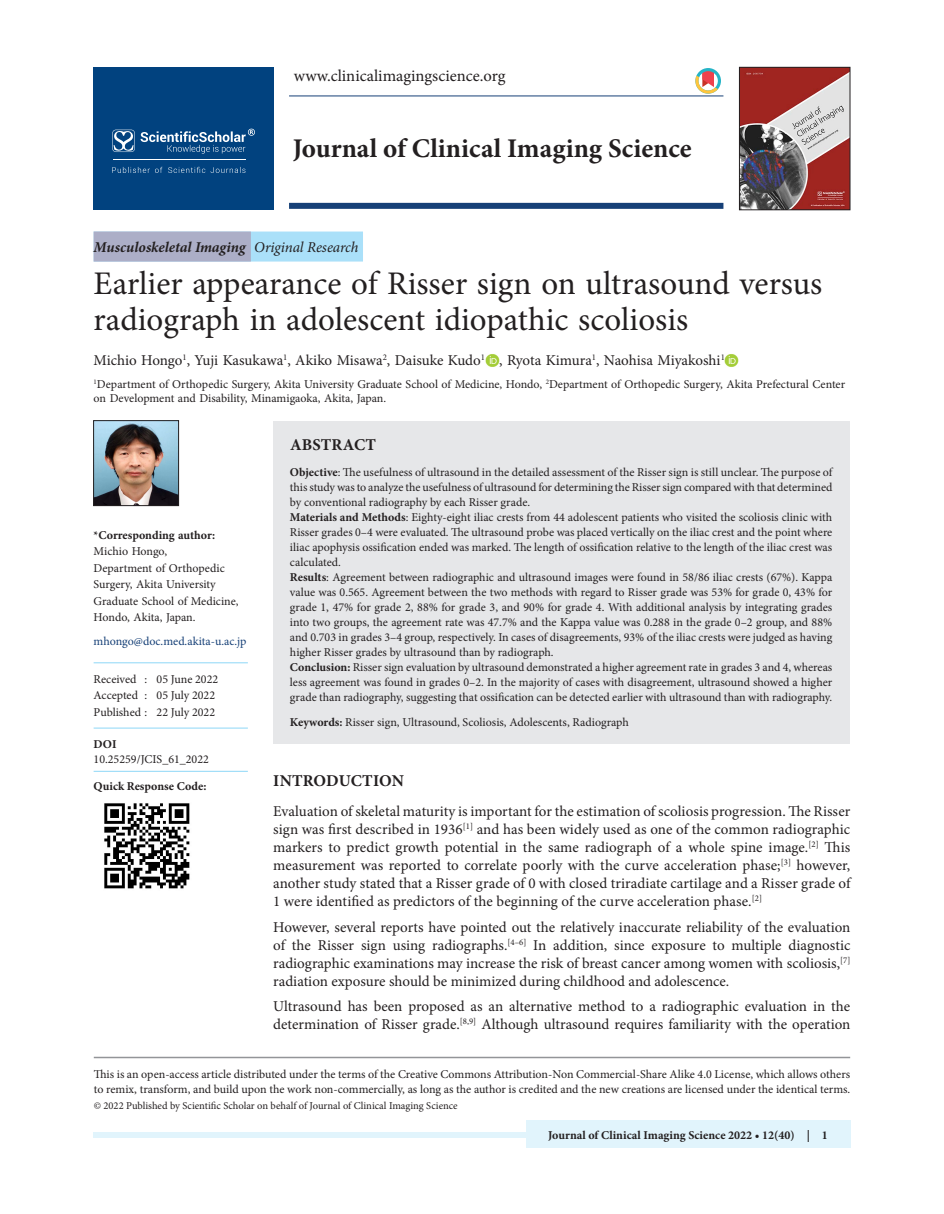
<style>
.page{position:relative;width:944px;height:1214px;background:#fff}
.page>*{position:absolute;margin:0;border:0;box-sizing:border-box;transform-origin:0 0}
.t1{font:33px/36px "Minion Pro";color:#231f20}
.t2{font:700 27px "Minion Pro";color:#231f20}
.t3{font:16.5px "Minion Pro";color:#231f20}
.t4{font:700 16.5px "Minion Pro";letter-spacing:.01em;color:#231f20}
.t5{font:15px/18px "Minion Pro";color:#231f20;text-align:justify}
.t6{font:italic 700 15px "Minion Pro";letter-spacing:-.005em;color:#231f20}
.t7{font:12px/15px "Minion Pro";color:#231f20}
.t8{font:700 12px "Minion Pro";color:#231f20}
.t9{font:12px "Minion Pro";color:#164077}
.t10{font:10.5px "Minion Pro";color:#231f20}
.s1{font-weight:400}
.s2{font-weight:700}
</style>
<div class="page">
<img style="left:741px;top:69px;width:107px;height:139px">
<div style="left:739px;top:67px;width:111px;height:143px;border:1px solid #231f20"></div>
<hr style="left:94px;top:1056px;width:756px;height:2px;background:#939598">
<div style="left:94px;top:1132px;width:756px;height:5px;background:#e1f4fc"></div>
<div style="left:526px;top:1120px;width:324px;height:28px;background:#e1f4fc"></div>
<div style="left:93px;top:67px;width:180px;height:143px;background:#01427f"></div>
<svg style="left:112px;top:167px;width:133px;height:6px"></svg>
<svg style="left:112px;top:129px;width:143px;height:25px"></svg>
<hr style="left:113px;top:159px;width:132px;height:1px;background:#fff">
<hr style="left:289px;top:96px;width:434px;height:1px;background:#164077">
<div style="left:289px;top:203px;width:434px;height:6px;background:#164077"></div>
<img style="left:104px;top:803px;width:86px;height:86px">
<div style="left:94px;top:231px;width:269px;height:30px;background:#aae0f9"></div>
<div style="left:94px;top:231px;width:157px;height:30px;background:#acaec7"></div>
<svg style="left:695px;top:68px;width:25px;height:26px"></svg>
<div style="left:273px;top:421px;width:577px;height:42px;background:#e6e7e9"></div>
<div style="left:273px;top:461px;width:577px;height:54px;background:#e6e7e9"></div>
<div style="left:273px;top:506px;width:577px;height:69px;background:#e6e7e9"></div>
<div style="left:273px;top:566px;width:577px;height:99px;background:#e6e7e9"></div>
<div style="left:273px;top:656px;width:577px;height:54px;background:#e6e7e9"></div>
<div style="left:273px;top:699px;width:577px;height:44px;background:#e6e7e9"></div>
<img style="left:485px;top:354px;width:14px;height:13px">
<img style="left:724px;top:354px;width:15px;height:13px">
<img style="left:95px;top:422px;width:82px;height:82px">
<div style="left:93px;top:420px;width:86px;height:86px;border:1px solid #231f20"></div>
<hr style="left:94px;top:662px;width:154px;height:1px;background:#8dd7f7">
<hr style="left:94px;top:727px;width:154px;height:1px;background:#8dd7f7">
<hr style="left:94px;top:771px;width:154px;height:1px;background:#8dd7f7">
<h3 class="t3" style="left:294px;top:64px;width:213px">www.clinicalimagingscience.org</h3>
<h2 class="t2" style="left:293px;top:129px;width:400px">Journal of Clinical Imaging Science</h2>
<p class="t6" style="left:94px;top:236px;width:266px">Musculoskeletal Imaging <span class="s1">Original Research</span></p>
<h1 class="t1" style="left:94px;top:265px;width:730px">Earlier appearance of Risser sign on ultrasound versus radiograph in adolescent idiopathic scoliosis</h1>
<p class="t5" style="left:94px;top:351px;width:632px">Michio Hongo<sup>1</sup>, Yuji Kasukawa<sup>1</sup>, Akiko Misawa<sup>2</sup>, Daisuke Kudo<sup>1</sup> , Ryota Kimura<sup>1</sup>, Naohisa Miyakoshi<sup>1</sup></p>
<p class="t7" style="left:94px;top:376px;width:753px;line-height:14.4px"><sup>1</sup>Department of Orthopedic Surgery, Akita University Graduate School of Medicine, Hondo, <sup>2</sup>Department of Orthopedic Surgery, Akita Prefectural Center on Development and Disability, Minamigaoka, Akita, Japan.</p>
<h3 class="t4" style="left:290px;top:433px;width:87px">ABSTRACT</h3>
<p class="t7" style="left:290px;top:465px;width:544px"><span class="s2">Objective</span>: The usefulness of ultrasound in the detailed assessment of the Risser sign is still unclear. The purpose of this study was to analyze the usefulness of ultrasound for determining the Risser sign compared with that determined by conventional radiography by each Risser grade.<br><span class="s2">Materials and Methods</span>: Eighty-eight iliac crests from 44 adolescent patients who visited the scoliosis clinic with Risser grades 0–4 were evaluated. The ultrasound probe was placed vertically on the iliac crest and the point where iliac apophysis ossification ended was marked. The length of ossification relative to the length of the iliac crest was calculated.<br><span class="s2">Results</span>: Agreement between radiographic and ultrasound images were found in 58/86 iliac crests (67%). Kappa value was 0.565. Agreement between the two methods with regard to Risser grade was 53% for grade 0, 43% for grade 1, 47% for grade 2, 88% for grade 3, and 90% for grade 4. With additional analysis by integrating grades into two groups, the agreement rate was 47.7% and the Kappa value was 0.288 in the grade 0–2 group, and 88% and 0.703 in grades 3–4 group, respectively. In cases of disagreements, 93% of the iliac crests were judged as having higher Risser grades by ultrasound than by radiograph.<br><span class="s2">Conclusion:</span> Risser sign evaluation by ultrasound demonstrated a higher agreement rate in grades 3 and 4, whereas less agreement was found in grades 0–2. In the majority of cases with disagreement, ultrasound showed a higher grade than radiography, suggesting that ossification can be detected earlier with ultrasound than with radiography.</p>
<p class="t7" style="left:290px;top:714px;width:340px"><span class="s2">Keywords:</span> Risser sign, Ultrasound, Scoliosis, Adolescents, Radiograph</p>
<p class="t8" style="left:94px;top:526px;width:123px">*Corresponding author:</p>
<p class="t7" style="left:94px;top:543px;width:146px;line-height:16.5px">Michio Hongo,<br>Department of Orthopedic<br>Surgery, Akita University<br>Graduate School of Medicine,<br>Hondo, Akita, Japan.</p>
<p class="t9" style="left:94px;top:633px;width:154px">mhongo@doc.med.akita-u.ac.jp</p>
<p class="t7" style="left:94px;top:670px;width:126px;line-height:16.5px">Received : 05 June 2022<br>Accepted : 05 July 2022<br>Published : 22 July 2022</p>
<p class="t8" style="left:94px;top:735px;width:24px">DOI</p>
<p class="t7" style="left:94px;top:751px;width:117px">10.25259/JCIS_61_2022</p>
<p class="t8" style="left:94px;top:777px;width:114px">Quick Response Code:</p>
<h3 class="t4" style="left:273px;top:769px;width:132px">INTRODUCTION</h3>
<p class="t5" style="left:273px;top:802px;width:578px">Evaluation of skeletal maturity is important for the estimation of scoliosis progression. The Risser sign was first described in 1936<sup>[1]</sup> and has been widely used as one of the common radiographic markers to predict growth potential in the same radiograph of a whole spine image.<sup>[2]</sup> This measurement was reported to correlate poorly with the curve acceleration phase;<sup>[3]</sup> however, another study stated that a Risser grade of 0 with closed triradiate cartilage and a Risser grade of 1 were identified as predictors of the beginning of the curve acceleration phase.<sup>[2]</sup></p>
<p class="t5" style="left:273px;top:918px;width:578px">However, several reports have pointed out the relatively inaccurate reliability of the evaluation of the Risser sign using radiographs.<sup>[4–6]</sup> In addition, since exposure to multiple diagnostic radiographic examinations may increase the risk of breast cancer among women with scoliosis,<sup>[7] </sup>radiation exposure should be minimized during childhood and adolescence.</p>
<p class="t5" style="left:273px;top:997px;width:578px">Ultrasound has been proposed as an alternative method to a radiographic evaluation in the determination of Risser grade.<sup>[8,9]</sup> Although ultrasound requires familiarity with the operation</p>
<p class="t7" style="left:94px;top:1066px;width:758px">This is an open-access article distributed under the terms of the Creative Commons Attribution-Non Commercial-Share Alike 4.0 License, which allows others to remix, transform, and build upon the work non-commercially, as long as the author is credited and the new creations are licensed under the identical terms.</p>
<p class="t10" style="left:94px;top:1098px;width:365px">© 2022 Published by Scientific Scholar on behalf of Journal of Clinical Imaging Science</p>
<p class="t8" style="left:548px;top:1126px;width:281px">Journal of Clinical Imaging Science 2022 • 12(40) | 1</p>
</div>
